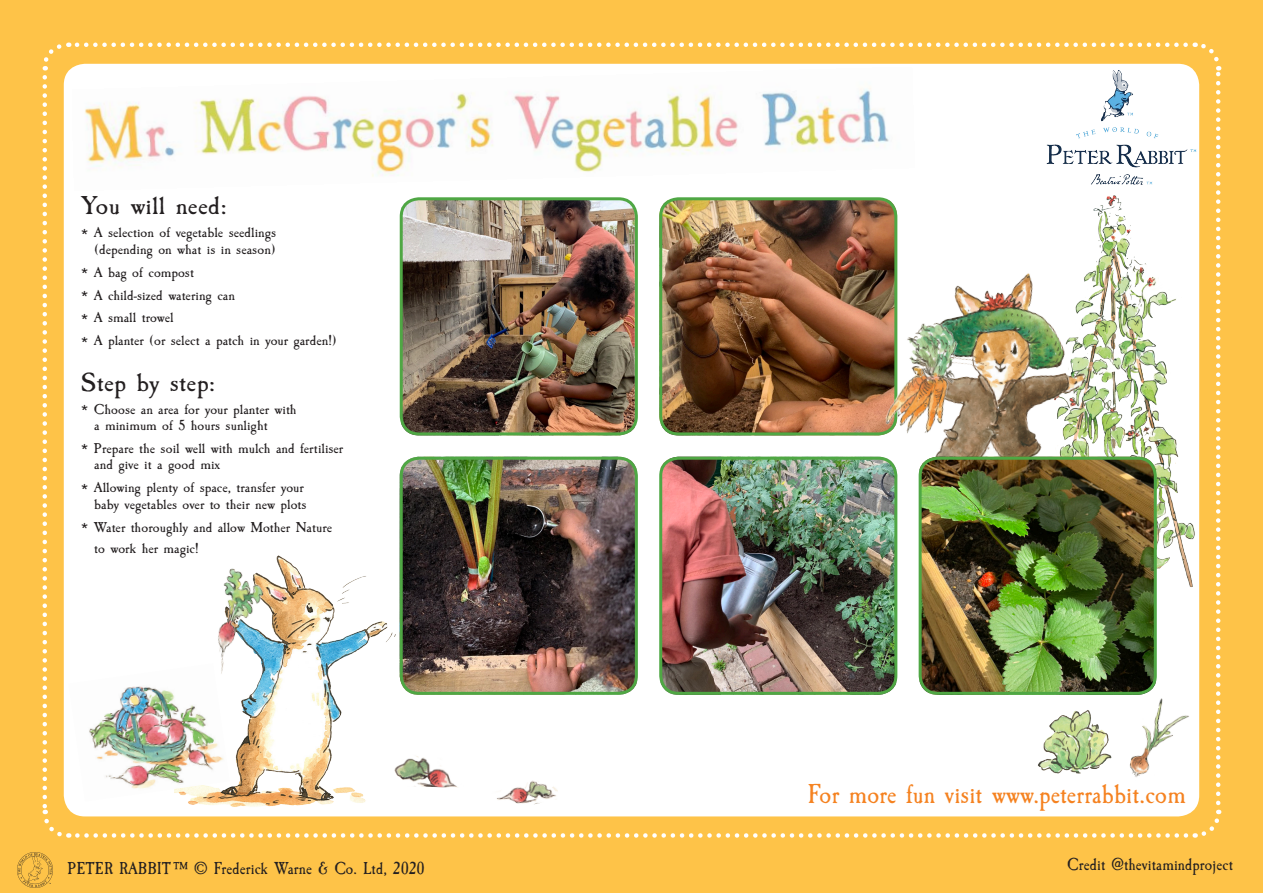
<style>
.page{position:relative;width:1263px;height:893px;background:#fec348}
.page>*{position:absolute;margin:0;border:0;box-sizing:border-box;transform-origin:0 0}
.credits{font:28.5px "Caslon Antique";letter-spacing:.005em;color:#f58220}
.you_will_need{font:27px "Caslon Antique";letter-spacing:.01em;color:#231f20;scale:1.11 1}
.copyright{font:18px "Caslon Antique";letter-spacing:.005em;color:#231f20}
.ingredients{font:14.85px/16.5px "Caslon Antique";color:#231f20;scale:1.11 1}
.s1{font-size:18.9px}
</style>
<div class="page">
<svg style="left:42px;top:77px;width:27px;height:761px"></svg>
<svg style="left:77px;top:810px;width:1145px;height:28px"></svg>
<svg style="left:1194px;top:42px;width:27px;height:761px"></svg>
<svg style="left:42px;top:42px;width:1144px;height:29px"></svg>
<div style="left:64px;top:64px;width:1135px;height:752px;background:#fff;border-radius:21px"></div>
<img style="left:660px;top:201px;width:236px;height:234px">
<div style="left:659px;top:197px;width:238px;height:238px;border:3px solid #4fa744;border-radius:18px"></div>
<img style="left:401px;top:201px;width:234px;height:234px">
<div style="left:400px;top:197px;width:238px;height:238px;border:3px solid #4fa744;border-radius:18px"></div>
<img style="left:17px;top:852px;width:35px;height:35px">
<img style="left:400px;top:457px;width:236px;height:238px">
<div style="left:400px;top:457px;width:238px;height:238px;border:3px solid #4fa744;border-radius:18px"></div>
<img style="left:175px;top:555px;width:223px;height:263px">
<img style="left:1093px;top:205px;width:102px;height:382px">
<img style="left:660px;top:457px;width:236px;height:238px">
<div style="left:659px;top:457px;width:238px;height:238px;border:3px solid #4fa744;border-radius:18px"></div>
<img style="left:878px;top:242px;width:246px;height:267px">
<img style="left:870px;top:303px;width:107px;height:149px">
<img style="left:89px;top:663px;width:141px;height:138px">
<img style="left:189px;top:555px;width:89px;height:135px">
<img style="left:1038px;top:710px;width:74px;height:64px">
<img style="left:920px;top:457px;width:236px;height:238px">
<div style="left:919px;top:457px;width:238px;height:238px;border:3px solid #4fa744;border-radius:18px"></div>
<img style="left:1127px;top:687px;width:62px;height:90px">
<img style="left:382px;top:747px;width:76px;height:41px">
<img style="left:497px;top:780px;width:61px;height:25px">
<img style="left:1007px;top:58px;width:215px;height:147px">
<img style="left:72px;top:67px;width:818px;height:110px">
<p class="you_will_need" style="left:81px;top:190px;width:133px">You will need:</p>
<p class="ingredients" style="left:81px;top:225px;width:178px;text-align:right"><span class="s1">*</span> A selection of vegetable seedlings (depending on what is in season)</p>
<p class="ingredients" style="left:81px;top:264px;width:104px"><span class="s1">*</span> A bag of compost</p>
<p class="ingredients" style="left:81px;top:287px;width:140px"><span class="s1">*</span> A child-sized watering can</p>
<p class="ingredients" style="left:81px;top:310px;width:85px"><span class="s1">*</span> A small trowel</p>
<p class="ingredients" style="left:81px;top:333px;width:232px"><span class="s1">*</span> A planter (or select a patch in your garden!)</p>
<p class="you_will_need" style="left:81px;top:367px;width:122px">Step by step:</p>
<p class="ingredients" style="left:94px;top:401px;width:184px;text-indent:-13px"><span class="s1">*</span> Choose an area for your planter with a minimum of 5 hours sunlight</p>
<p class="ingredients" style="left:94px;top:440px;width:226px;text-indent:-13px"><span class="s1">*</span> Prepare the soil well with mulch and fertiliser and give it a good mix</p>
<p class="ingredients" style="left:81px;top:480px;width:205px;text-align:right"><span class="s1">*</span> Allowing plenty of space, transfer your baby vegetables over to their new plots</p>
<p class="ingredients" style="left:94px;top:517px;width:216px;line-height:21px;text-indent:-13px"><span class="s1">*</span> Water thoroughly and allow Mother Nature to work her magic!</p>
<p class="credits" style="left:808px;top:778px;width:379px">For more fun visit www.peterrabbit.com</p>
<p class="copyright" style="left:67px;top:857px;width:359px">PETER RABBIT™ © Frederick Warne &amp; Co. Ltd, 2020</p>
<p class="copyright" style="left:1067px;top:854px;width:167px">Credit @thevitamindproject</p>
</div>
